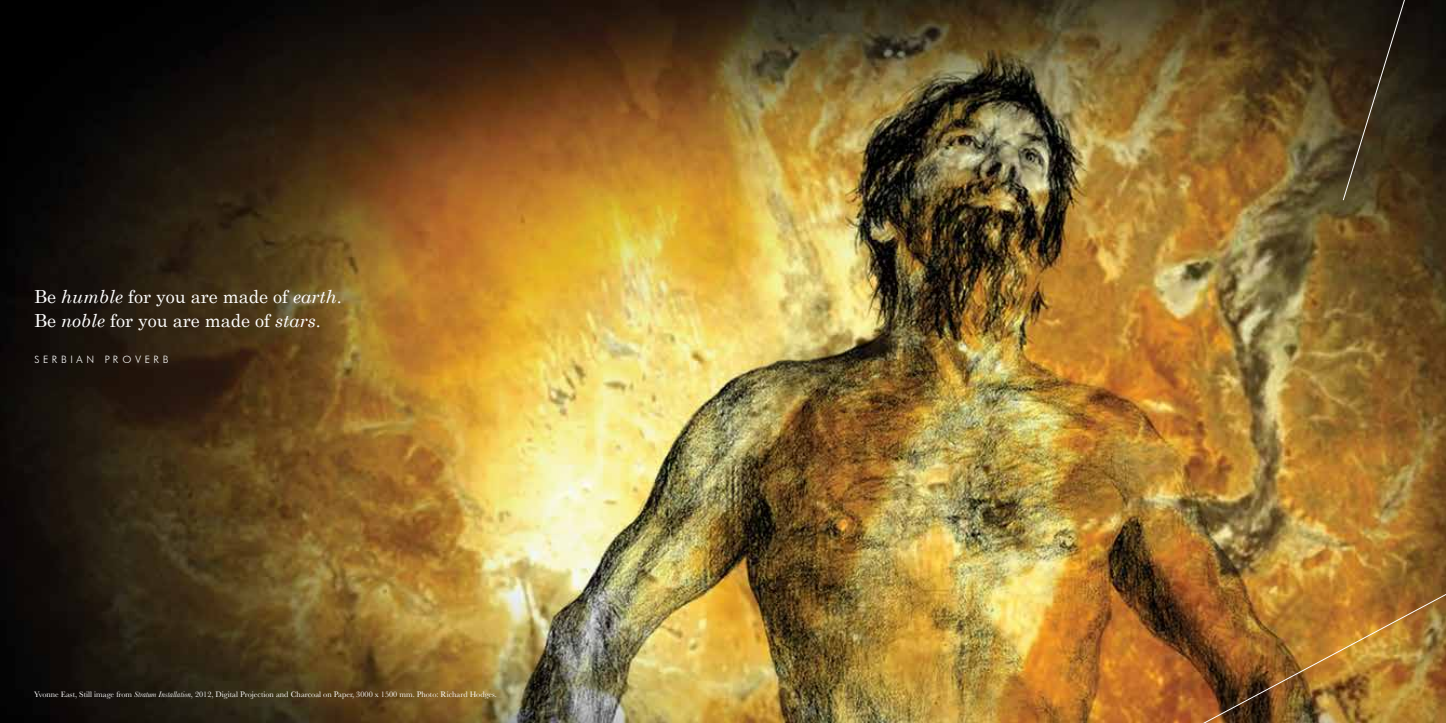
<style>
.page{position:relative;width:1446px;height:723px;background:#fff}
.page>*{position:absolute;margin:0;border:0;box-sizing:border-box;transform-origin:0 0}
.t1{font:18px/24px "Century Schoolbook";color:#fff}
.t2{font:12px "Futura Light";letter-spacing:.3em;color:#fff}
.t3{font:8.25px "Baskerville";color:#fff}
.s1{font-style:italic}
</style>
<div class="page">
<img style="left:0;top:0;width:1446px;height:723px">
<svg style="left:1342px;top:0;width:67px;height:201px;background:#362b19"></svg>
<img style="left:1179px;top:586px;width:267px;height:137px">
<h1 class="t1" style="left:34px;top:284px;width:309px">Be <span class="s1">humble</span> for you are made of <span class="s1">earth</span>.<br>Be <span class="s1">noble</span> for you are made of <span class="s1">stars</span>.</h1>
<h2 class="t2" style="left:34px;top:353px;width:136px">SERBIAN PROVERB</h2>
<p class="t3" style="left:34px;top:690px;width:464px">Yvonne East, Still image from <span class="s1">Stratum Installation</span>, 2012, Digital Projection and Charcoal on Paper, 3000 x 1500 mm. Photo: Richard Hodges.</p>
</div>
